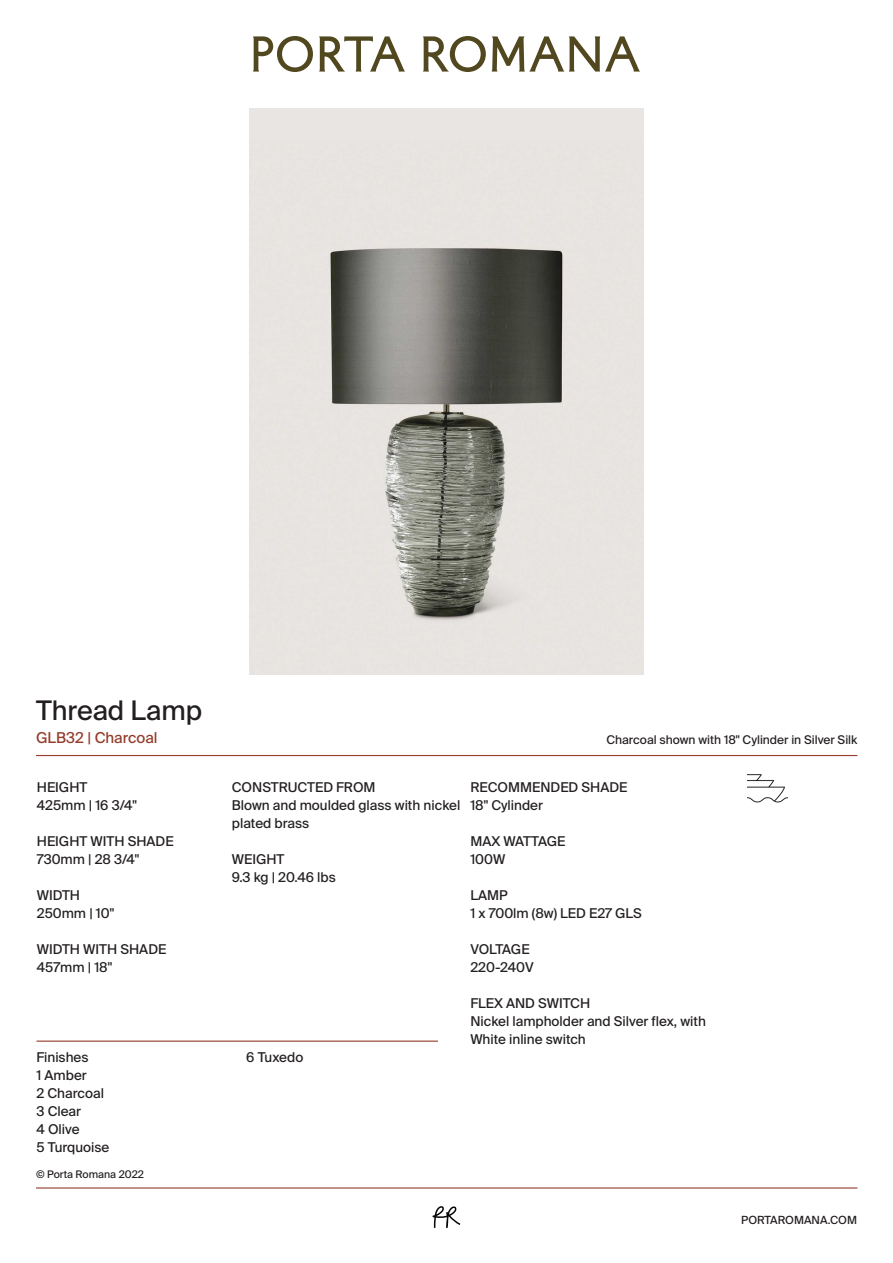
<style>
.page{position:relative;width:893px;height:1263px;background:#fff}
.page>*{position:absolute;margin:0;border:0;box-sizing:border-box;transform-origin:0 0}
.t1{font:27px "Suisse Intl";color:#231f20}
.t2{font:15px "Suisse Intl";color:#943b2a}
.t3{font:13.5px/18px "Suisse Intl";color:#231f20}
.t4{font:12px "Suisse Intl";color:#231f20}
.t5{font:11.25px "Suisse Intl";color:#231f20}
.t6{font:10.5px "Suisse Intl";color:#231f20}
</style>
<div class="page">
<hr style="left:36px;top:755px;width:821px;height:1px;background:#943b2a">
<img style="left:250px;top:108px;width:393px;height:566px">
<svg style="left:253px;top:36px;width:60px;height:36px"></svg>
<svg style="left:319px;top:36px;width:86px;height:36px"></svg>
<svg style="left:423px;top:36px;width:63px;height:36px"></svg>
<svg style="left:492px;top:36px;width:148px;height:36px"></svg>
<hr style="left:36px;top:1040px;width:402px;height:2px;background:#943b2a">
<svg style="left:433px;top:1206px;width:27px;height:22px"></svg>
<hr style="left:36px;top:1187px;width:821px;height:1px;background:#943b2a">
<img style="left:747px;top:774px;width:40px;height:29px">
<h1 class="t1" style="left:36px;top:695px;width:167px">Thread Lamp</h1>
<p class="t2" style="left:36px;top:729px;width:123px">GLB32 | Charcoal</p>
<p class="t4" style="left:606px;top:733px;width:252px">Charcoal shown with 18" Cylinder in Silver Silk</p>
<p class="t3" style="left:37px;top:778px;width:102px">HEIGHT<br>425mm | 16 3/4"</p>
<p class="t3" style="left:37px;top:832px;width:138px">HEIGHT WITH SHADE<br>730mm | 28 3/4"</p>
<p class="t3" style="left:37px;top:886px;width:79px">WIDTH<br>250mm | 10"</p>
<p class="t3" style="left:37px;top:940px;width:131px">WIDTH WITH SHADE<br>457mm | 18"</p>
<p class="t3" style="left:232px;top:778px;width:230px">CONSTRUCTED FROM<br>Blown and moulded glass with nickel plated brass</p>
<p class="t3" style="left:232px;top:850px;width:106px">WEIGHT<br>9.3 kg | 20.46 lbs</p>
<p class="t3" style="left:36px;top:1048px;width:74px">Finishes<br>1 Amber<br>2 Charcoal<br>3 Clear<br>4 Olive<br>5 Turquoise</p>
<p class="t3" style="left:246px;top:1048px;width:59px">6 Tuxedo</p>
<p class="t6" style="left:36px;top:1168px;width:109px">© Porta Romana 2022</p>
<p class="t3" style="left:470px;top:778px;width:159px">RECOMMENDED SHADE<br>18" Cylinder</p>
<p class="t3" style="left:470px;top:832px;width:97px">MAX WATTAGE<br>100W</p>
<p class="t3" style="left:470px;top:886px;width:173px">LAMP<br>1 x 700lm (8w) LED E27 GLS</p>
<p class="t3" style="left:470px;top:940px;width:65px">VOLTAGE<br>220-240V</p>
<p class="t3" style="left:470px;top:994px;width:237px">FLEX AND SWITCH<br>Nickel lampholder and Silver flex, with<br>White inline switch</p>
<p class="t5" style="left:741px;top:1213px;width:117px">PORTAROMANA.COM</p>
</div>
